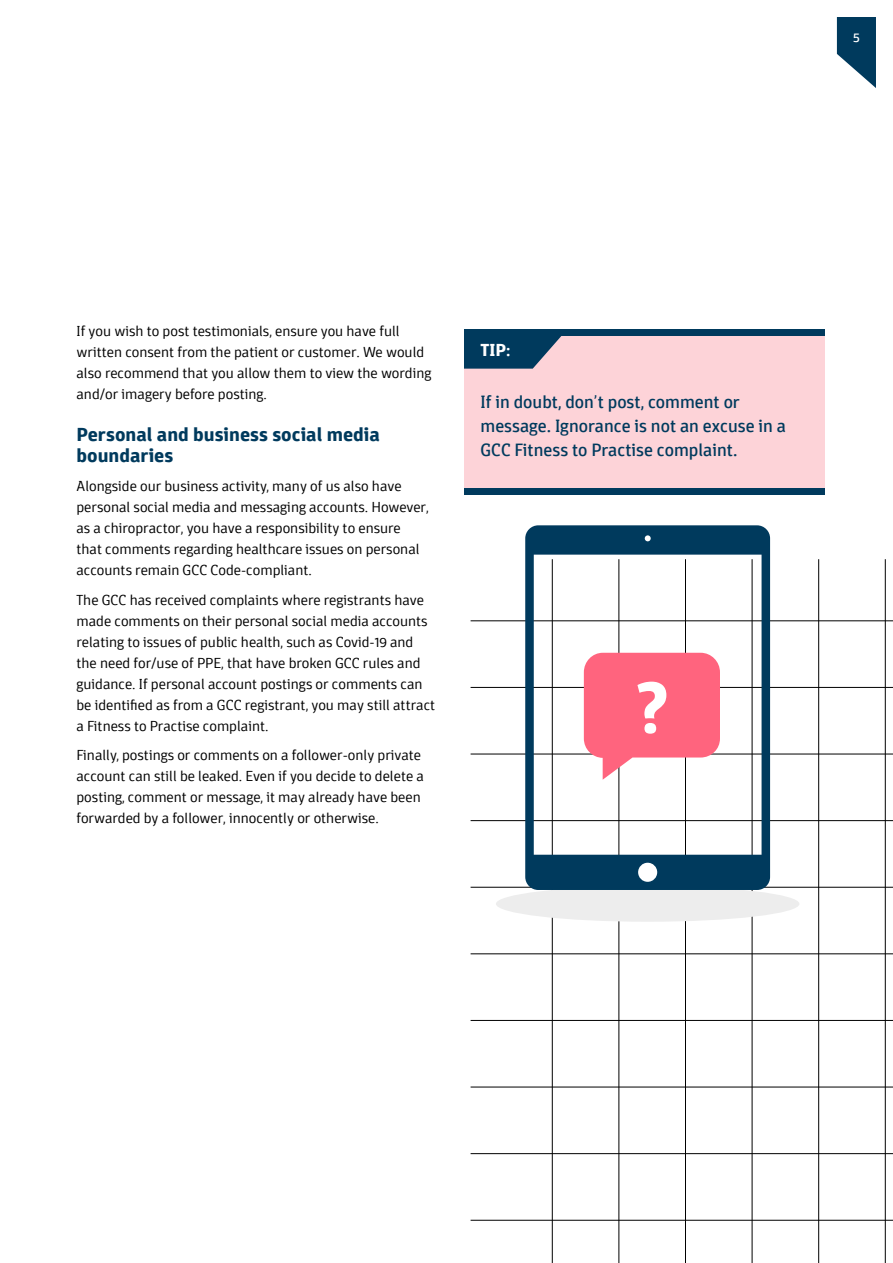
<style>
.page{position:relative;width:893px;height:1263px;background:#fff}
.page>*{position:absolute;margin:0;border:0;box-sizing:border-box;transform-origin:0 0}
.t1{font:700 19.5px/21px "Domotika";color:#003a5d}
.t2{font:18px/24px "Domotika";color:#003a5d}
.t3{font:700 18px "Domotika";color:#fff}
.t4{font:300 15px/21px "Domotika";color:#000}
.t5{font:13.5px "Domotika";color:#fff}
</style>
<div class="page">
<div style="left:464px;top:333px;width:361px;height:161px;background:#fdd3d8"></div>
<svg style="left:464px;top:336px;width:98px;height:33px;background:#285270"></svg>
<svg style="left:837px;top:17px;width:39px;height:71px"></svg>
<div style="left:464px;top:330px;width:361px;height:6px;background:#003a5d"></div>
<div style="left:464px;top:488px;width:361px;height:6px;background:#003a5d"></div>
<hr style="left:471px;top:620px;width:422px;height:1px;background:#000">
<hr style="left:471px;top:687px;width:422px;height:1px;background:#000">
<hr style="left:471px;top:754px;width:422px;height:1px;background:#000">
<hr style="left:471px;top:820px;width:422px;height:1px;background:#000">
<hr style="left:471px;top:887px;width:422px;height:1px;background:#000">
<hr style="left:471px;top:953px;width:422px;height:1px;background:#000">
<hr style="left:471px;top:1020px;width:422px;height:1px;background:#000">
<hr style="left:471px;top:1087px;width:422px;height:1px;background:#000">
<hr style="left:471px;top:1153px;width:422px;height:1px;background:#000">
<hr style="left:471px;top:1220px;width:422px;height:1px;background:#000">
<hr style="left:619px;top:559px;width:1px;height:704px;background:#000">
<hr style="left:552px;top:559px;width:1px;height:704px;background:#000">
<hr style="left:685px;top:559px;width:1px;height:704px;background:#000">
<hr style="left:752px;top:559px;width:1px;height:704px;background:#000">
<hr style="left:818px;top:559px;width:1px;height:704px;background:#000">
<hr style="left:885px;top:559px;width:1px;height:704px;background:#000">
<div style="left:496px;top:886px;width:303px;height:36px;background:#ededed;border-radius:50%"></div>
<svg style="left:525px;top:525px;width:245px;height:365px"></svg>
<div style="left:584px;top:653px;width:136px;height:105px;background:#ff647e;border-radius:19px"></div>
<svg style="left:637px;top:682px;width:29px;height:52px"></svg>
<p class="t5" style="left:853px;top:29px;width:8px">5</p>
<p class="t4" style="left:77px;top:320px;width:356px">If you wish to post testimonials, ensure you have full written consent from the patient or customer. We would also recommend that you allow them to view the wording and/or imagery before posting.</p>
<h1 class="t1" style="left:77px;top:424px;width:305px">Personal and business social media boundaries</h1>
<p class="t4" style="left:77px;top:476px;width:354px">Alongside our business activity, many of us also have personal social media and messaging accounts. However, as a chiropractor, you have a responsibility to ensure that comments regarding healthcare issues on personal accounts remain GCC Code-compliant.</p>
<p class="t4" style="left:77px;top:589px;width:360px">The GCC has received complaints where registrants have made comments on their personal social media accounts relating to issues of public health, such as Covid-19 and the need for/use of PPE, that have broken GCC rules and guidance. If personal account postings or comments can be identified as from a GCC registrant, you may still attract a Fitness to Practise complaint.</p>
<p class="t4" style="left:77px;top:745px;width:349px">Finally, postings or comments on a follower-only private account can still be leaked. Even if you decide to delete a posting, comment or message, it may already have been forwarded by a follower, innocently or otherwise.</p>
<p class="t3" style="left:480px;top:339px;width:31px">TIP:</p>
<p class="t2" style="left:480px;top:391px;width:307px">If in doubt, don’t post, comment or message. Ignorance is not an excuse in a<br>GCC Fitness to Practise complaint.</p>
</div>
